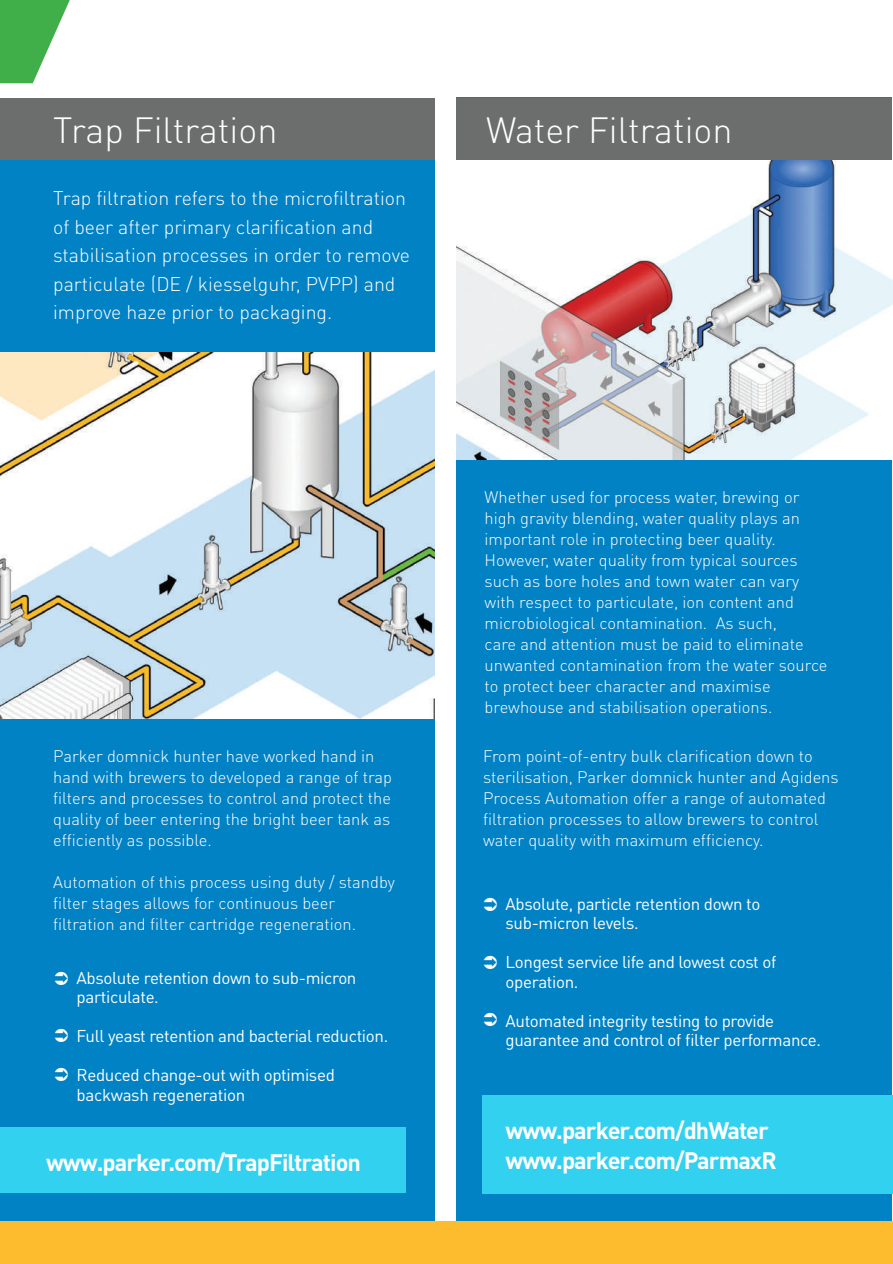
<style>
.page{position:relative;width:893px;height:1264px;background:#fff}
.page>*{position:absolute;margin:0;border:0;box-sizing:border-box;transform-origin:0 0}
.t1{font:300 36px "DINOT";color:#fff}
.t2{font:700 23.55px/30px "DINOT";letter-spacing:-.04em;color:#fff}
.t3{font:300 19.5px/28.5px "DINOT";color:#fff}
.t4{font:16.95px/19.5px "DINOT";letter-spacing:-.02em;color:#fff}
.t5{font:300 16.5px/21px "DINOT";color:#fff}
</style>
<div class="page">
<div style="left:456px;top:98px;width:436px;height:1122px;background:#0082c5"></div>
<div style="left:0;top:159px;width:434px;height:1061px;background:#0082c5"></div>
<img style="left:0;top:352px;width:434px;height:366px">
<img style="left:456px;top:159px;width:437px;height:301px">
<div style="left:0;top:1127px;width:406px;height:65px;background:#33d1f0"></div>
<div style="left:482px;top:1095px;width:411px;height:99px;background:#33d1f0"></div>
<div style="left:0;top:98px;width:434px;height:61px;background:#6c6d6d"></div>
<div style="left:456px;top:98px;width:436px;height:61px;background:#6c6d6d"></div>
<div style="left:0;top:1220px;width:893px;height:44px;background:#fdbb2e"></div>
<svg style="left:0;top:0;width:70px;height:83px"></svg>
<h1 class="t1" style="left:53px;top:105px;width:226px">Trap Filtration</h1>
<h1 class="t1" style="left:486px;top:105px;width:248px">Water Filtration</h1>
<p class="t3" style="left:53px;top:183px;width:358px">Trap filtration refers to the microfiltration of beer after primary clarification and stabilisation processes in order to remove particulate (DE / kiesselguhr, PVPP) and improve haze prior to packaging.</p>
<p class="t5" style="left:53px;top:745px;width:340px">Parker domnick hunter have worked hand in hand with brewers to developed a range of trap filters and processes to control and protect the quality of beer entering the bright beer tank as efficiently as possible.</p>
<p class="t5" style="left:53px;top:871px;width:343px">Automation of this process using duty / standby filter stages allows for continuous beer filtration and filter cartridge regeneration.</p>
<p class="t4" style="left:77px;top:967px;width:281px">Absolute retention down to sub-micron particulate.</p>
<p class="t4" style="left:77px;top:1025px;width:313px">Full yeast retention and bacterial reduction.</p>
<p class="t4" style="left:77px;top:1064px;width:260px">Reduced change-out with optimised backwash regeneration</p>
<h2 class="t2" style="left:46px;top:1146px;width:316px">www.parker.com/TrapFiltration</h2>
<p class="t5" style="left:485px;top:486px;width:344px">Whether used for process water, brewing or high gravity blending, water quality plays an important role in protecting beer quality.<br>However, water quality from typical sources such as bore holes and town water can vary with respect to particulate, ion content and microbiological contamination. As such,<br>care and attention must be paid to eliminate unwanted contamination from the water source to protect beer character and maximise brewhouse and stabilisation operations.</p>
<p class="t5" style="left:483px;top:745px;width:357px">From point-of-entry bulk clarification down to sterilisation, Parker domnick hunter and Agidens Process Automation offer a range of automated filtration processes to allow brewers to control water quality with maximum efficiency.</p>
<p class="t4" style="left:506px;top:893px;width:256px">Absolute, particle retention down to sub-micron levels.</p>
<p class="t4" style="left:506px;top:951px;width:272px">Longest service life and lowest cost of operation.</p>
<p class="t4" style="left:506px;top:1010px;width:317px">Automated integrity testing to provide guarantee and control of filter performance.</p>
<h2 class="t2" style="left:506px;top:1114px;width:273px">www.parker.com/dhWater www.parker.com/ParmaxR</h2>
</div>
